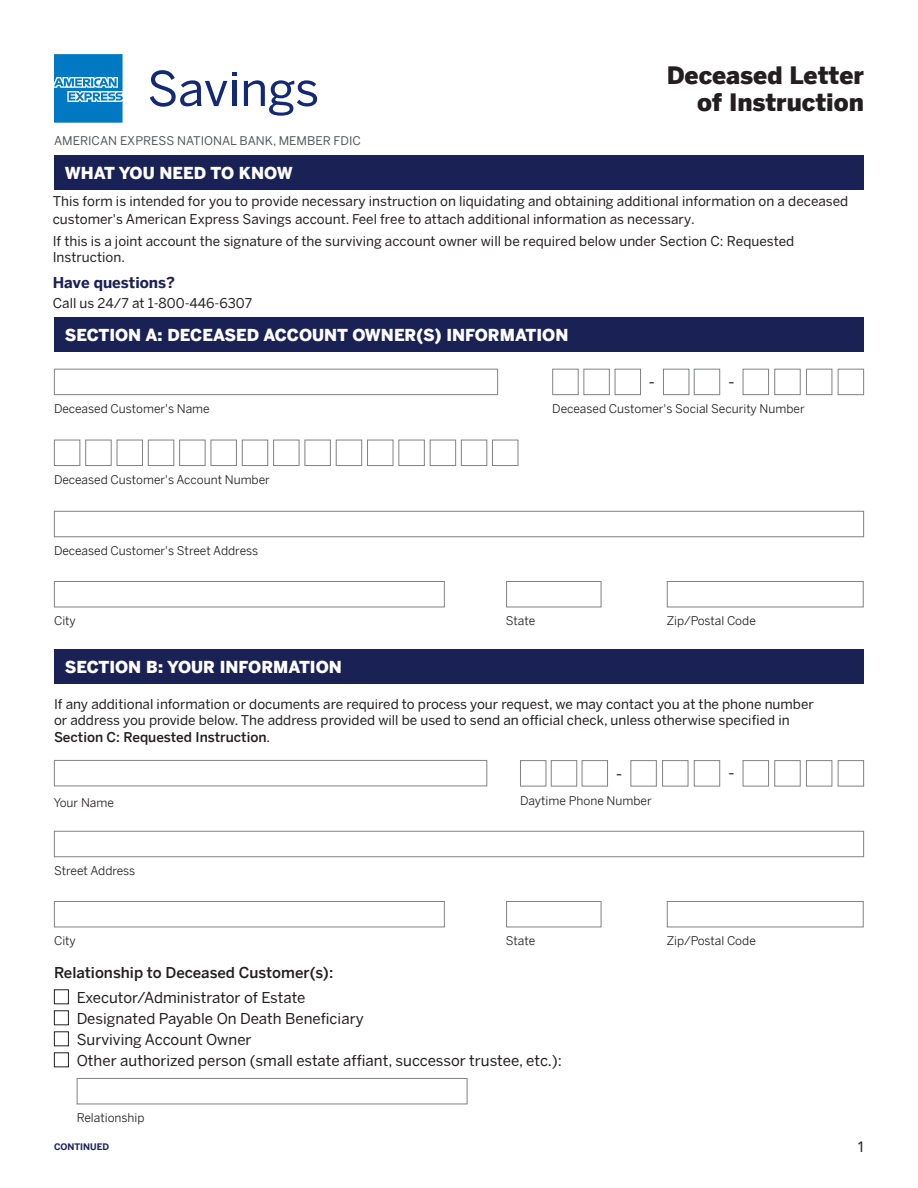
<style>
.page{position:relative;width:918px;height:1188px;background:#fff}
.page>*{position:absolute;margin:0;border:0;box-sizing:border-box;transform-origin:0 0}
.t1{font:900 24px/27px "Benton Sans";color:#231f20;text-align:right}
.t2{font:18px "Avenir";color:#231f20}
.t3{font:900 16.5px "Benton Sans";color:#fff}
.t4{font:15px/21px "Benton Sans";color:#231f20}
.t5{font:500 15px "Benton Sans";color:#231f20}
.t6{font:700 15px "Benton Sans";color:#1a2155}
.t7{font:15px "Avenir";color:#231f20}
.t8{font:13.5px/16.5px "Benton Sans";color:#231f20}
.t9{font:12px "Benton Sans";color:#231f20}
.t10{font:12px "Benton Sans";color:#535659}
.t11{font:700 9px "Benton Sans";color:#1e2355}
.s1{font-weight:500}
</style>
<div class="page">
<svg style="left:506px;top:581px;width:358px;height:347px"></svg>
<svg style="left:54px;top:54px;width:69px;height:69px;background:#268dcb"></svg>
<svg style="left:150px;top:70px;width:86px;height:37px"></svg>
<svg style="left:244px;top:80px;width:73px;height:36px"></svg>
<div style="left:54px;top:155px;width:810px;height:35px;background:#1a2155"></div>
<div style="left:54px;top:317px;width:810px;height:35px;background:#1a2155"></div>
<div style="left:54px;top:369px;width:444px;height:26px;border:1px solid #808285"></div>
<svg style="left:583px;top:368px;width:281px;height:27px"></svg>
<div style="left:552px;top:369px;width:27px;height:26px;border:1px solid #808285"></div>
<svg style="left:54px;top:439px;width:465px;height:27px"></svg>
<div style="left:54px;top:511px;width:810px;height:26px;border:1px solid #808285"></div>
<div style="left:54px;top:581px;width:391px;height:26px;border:1px solid #808285"></div>
<div style="left:54px;top:650px;width:810px;height:34px;background:#1a2155"></div>
<div style="left:54px;top:760px;width:433px;height:26px;border:1px solid #808285"></div>
<svg style="left:520px;top:760px;width:344px;height:27px"></svg>
<div style="left:54px;top:831px;width:810px;height:26px;border:1px solid #808285"></div>
<div style="left:54px;top:901px;width:391px;height:26px;border:1px solid #808285"></div>
<svg style="left:54px;top:989px;width:15px;height:58px"></svg>
<div style="left:54px;top:1052px;width:15px;height:15px;border:1px solid #231f20"></div>
<div style="left:77px;top:1078px;width:390px;height:26px;border:1px solid #808285"></div>
<h1 class="t1" style="left:667px;top:61px;width:199px">Deceased Letter of Instruction</h1>
<p class="t10" style="left:54px;top:133px;width:309px">AMERICAN EXPRESS NATIONAL BANK, MEMBER FDIC</p>
<p class="t3" style="left:65px;top:163px;width:229px">WHAT YOU NEED TO KNOW</p>
<p class="t8" style="left:53px;top:192px;width:797px;line-height:18px">This form is intended for you to provide necessary instruction on liquidating and obtaining additional information on a deceased customer's American Express Savings account. Feel free to attach additional information as necessary.</p>
<p class="t8" style="left:53px;top:233px;width:743px">If this is a joint account the signature of the surviving account owner will be required below under Section C: Requested<br>Instruction.</p>
<p class="t6" style="left:53px;top:274px;width:124px">Have questions?</p>
<p class="t8" style="left:53px;top:295px;width:201px">Call us 24/7 at 1-800-446-6307</p>
<p class="t3" style="left:65px;top:325px;width:505px">SECTION A: DECEASED ACCOUNT OWNER(S) INFORMATION</p>
<h2 class="t2" style="left:649px;top:367px;width:7px">-</h2>
<h2 class="t2" style="left:728px;top:367px;width:7px">-</h2>
<p class="t9" style="left:54px;top:402px;width:157px">Deceased Customer's Name</p>
<p class="t9" style="left:552px;top:402px;width:254px">Deceased Customer's Social Security Number</p>
<p class="t9" style="left:54px;top:473px;width:218px">Deceased Customer's Account Number</p>
<p class="t9" style="left:54px;top:544px;width:206px">Deceased Customer's Street Address</p>
<p class="t9" style="left:54px;top:614px;width:23px">City</p>
<p class="t9" style="left:506px;top:614px;width:31px">State</p>
<p class="t9" style="left:667px;top:614px;width:91px">Zip/Postal Code</p>
<p class="t3" style="left:65px;top:657px;width:279px">SECTION B: YOUR INFORMATION</p>
<p class="t8" style="left:54px;top:695px;width:761px">If any additional information or documents are required to process your request, we may contact you at the phone number or address you provide below. The address provided will be used to send an official check, unless otherwise specified in<br><span class="s1">Section C: Requested Instruction</span>.</p>
<h2 class="t2" style="left:616px;top:759px;width:7px">-</h2>
<h2 class="t2" style="left:728px;top:757px;width:7px">-</h2>
<p class="t9" style="left:54px;top:795px;width:62px">Your Name</p>
<p class="t9" style="left:520px;top:793px;width:133px">Daytime Phone Number</p>
<p class="t9" style="left:54px;top:864px;width:83px">Street Address</p>
<p class="t9" style="left:54px;top:934px;width:23px">City</p>
<p class="t9" style="left:506px;top:934px;width:31px">State</p>
<p class="t9" style="left:667px;top:934px;width:91px">Zip/Postal Code</p>
<p class="t5" style="left:54px;top:964px;width:281px">Relationship to Deceased Customer(s):</p>
<p class="t4" style="left:77px;top:987px;width:487px">Executor/Administrator of Estate<br>Designated Payable On Death Beneficiary<br>Surviving Account Owner<br>Other authorized person (small estate affiant, successor trustee, etc.):</p>
<p class="t9" style="left:77px;top:1111px;width:69px">Relationship</p>
<p class="t11" style="left:54px;top:1141px;width:57px">CONTINUED</p>
<p class="t7" style="left:857px;top:1135px;width:10px">1</p>
</div>
